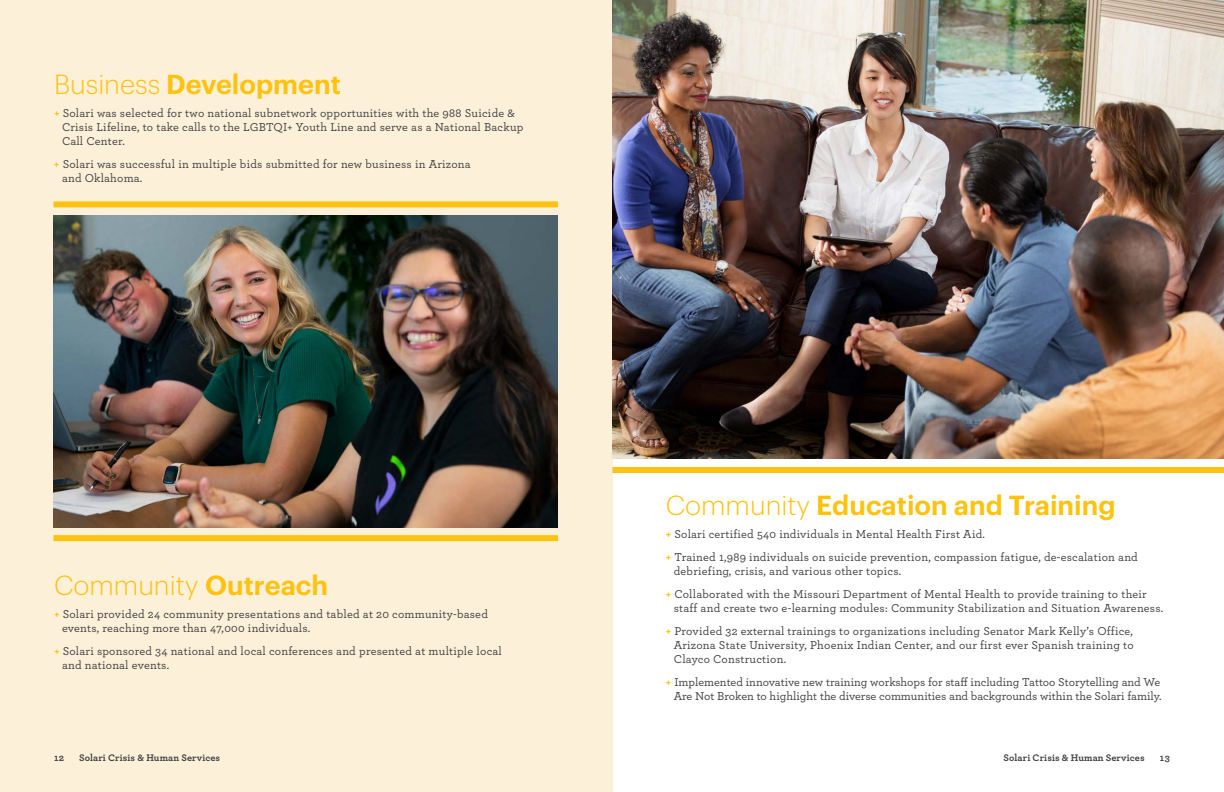
<style>
.page{position:relative;width:1224px;height:792px;background:#fff}
.page>*{position:absolute;margin:0;border:0;box-sizing:border-box;transform-origin:0 0}
.t1{font:600 27px "Graphik";color:#ffc20e}
.t2{font:300 27px "Graphik";color:#ffc20e}
.t3{font:500 12px/14px "Archer";letter-spacing:.02em;color:#414042}
.t4{font:500 12px/14px "Archer";color:#414042;text-align:right}
.t5{font:700 10px "Archer";letter-spacing:.01em;color:#414042}
.s1{font-weight:300}
.s2{font-weight:700;color:#ffc20e}
.s3{font-weight:600}
</style>
<div class="page">
<div style="left:0;top:0;width:612px;height:792px;background:#fcf0d9"></div>
<img style="left:612px;top:0;width:612px;height:459px">
<img style="left:54px;top:215px;width:504px;height:312px">
<div style="left:612px;top:467px;width:612px;height:6px;background:#ffc20e"></div>
<div style="left:54px;top:201px;width:504px;height:6px;background:#ffc20e"></div>
<div style="left:54px;top:535px;width:504px;height:6px;background:#ffc20e"></div>
<h1 class="t1" style="left:54px;top:64px;width:288px"><span class="s1">Business</span> Development</h1>
<p class="t3" style="left:62px;top:106px;width:463px;text-indent:-8px"><span class="s2">+</span> Solari was selected for two national subnetwork opportunities with the 988 Suicide &amp;<br>Crisis Lifeline, to take calls to the LGBTQI+ Youth Line and serve as a National Backup<br>Call Center.</p>
<p class="t3" style="left:62px;top:157px;width:410px;text-indent:-8px"><span class="s2">+</span> Solari was successful in multiple bids submitted for new business in Arizona and Oklahoma.</p>
<h1 class="t2" style="left:54px;top:566px;width:276px">Community <span class="s3">Outreach</span></h1>
<p class="t3" style="left:62px;top:607px;width:427px;text-indent:-8px"><span class="s2">+</span> Solari provided 24 community presentations and tabled at 20 community-based events, reaching more than 47,000 individuals.</p>
<p class="t3" style="left:62px;top:644px;width:441px;text-indent:-8px"><span class="s2">+</span> Solari sponsored 34 national and local conferences and presented at multiple local and national events.</p>
<h1 class="t1" style="left:666px;top:485px;width:451px"><span class="s1">Community</span> Education and Training</h1>
<p class="t3" style="left:666px;top:522px;width:474px;line-height:23px"><span class="s2">+</span> Solari certified 540 individuals in Mental Health First Aid.<br><span class="s2">+</span> Trained 1,989 individuals on suicide prevention, compassion fatigue, de-escalation and</p>
<p class="t3" style="left:666px;top:559px;width:483px;line-height:23px;text-indent:8px">debriefing, crisis, and various other topics.<br><span class="s2">+</span> Collaborated with the Missouri Department of Mental Health to provide training to their</p>
<p class="t3" style="left:666px;top:596px;width:499px;line-height:23px;text-indent:8px">staff and create two e-learning modules: Community Stabilization and Situation Awareness. <span class="s2">+</span> Provided 32 external trainings to organizations including Senator Mark Kelly’s Office,</p>
<p class="t3" style="left:674px;top:638px;width:462px">Arizona State University, Phoenix Indian Center, and our first ever Spanish training to<br>Clayco Construction.</p>
<p class="t4" style="left:666px;top:675px;width:498px"><span class="s2">+</span> Implemented innovative new training workshops for staff including Tattoo Storytelling and We<br>Are Not Broken to highlight the diverse communities and backgrounds within the Solari family.</p>
<p class="t5" style="left:54px;top:750px;width:11px">12</p>
<p class="t5" style="left:79px;top:750px;width:142px">Solari Crisis &amp; Human Services</p>
<p class="t5" style="left:1004px;top:750px;width:142px">Solari Crisis &amp; Human Services</p>
<p class="t5" style="left:1160px;top:750px;width:11px">13</p>
</div>
